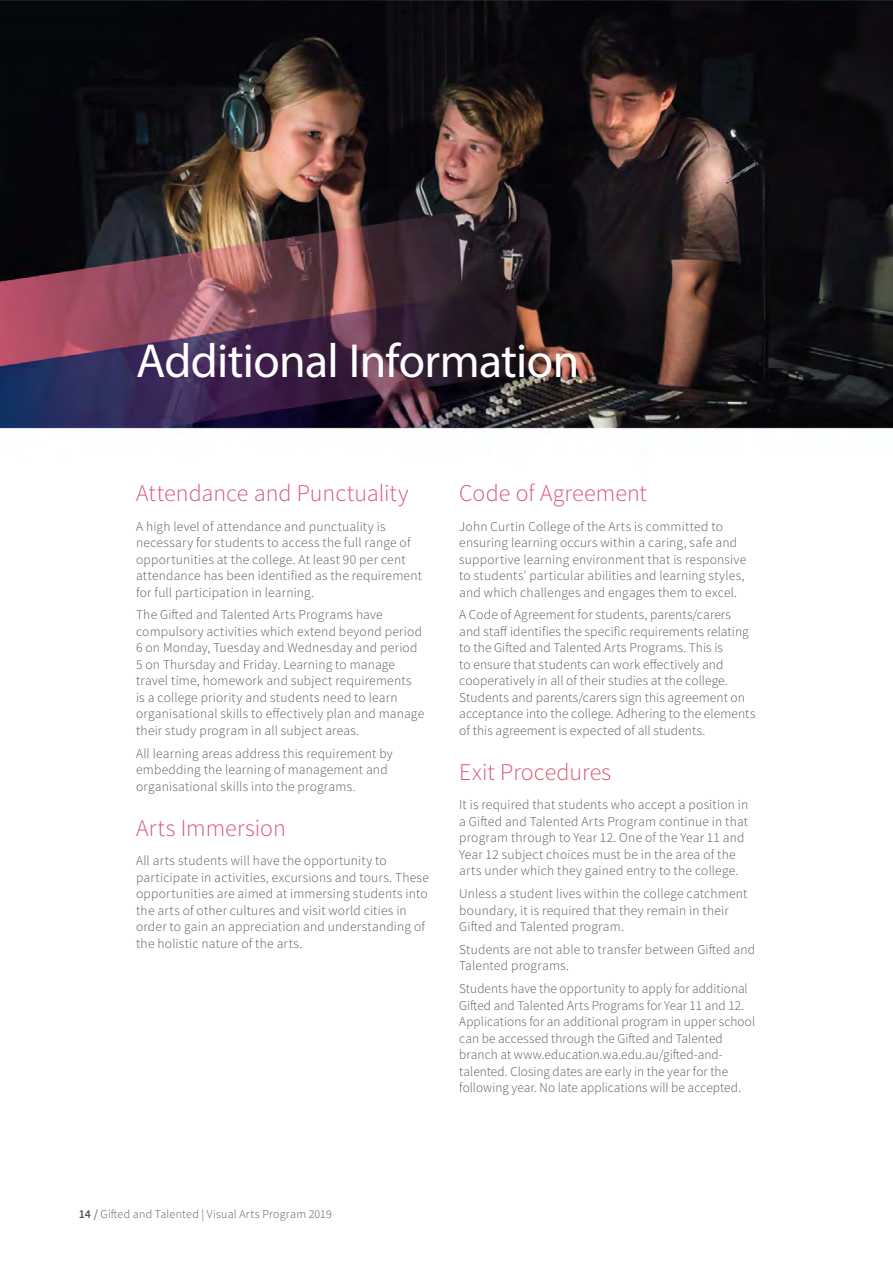
<style>
.page{position:relative;width:893px;height:1263px;background:#fff}
.page>*{position:absolute;margin:0;border:0;box-sizing:border-box;transform-origin:0 0}
.Main_Head{font:48px "Myriad Pro";letter-spacing:-.015em;color:#fff}
.Heading_2{font:300 24px "Source Sans Pro";color:#d75876}
.JC_Body_9_11{font:300 13.5px/16.5px "Source Sans Pro";letter-spacing:.015em;color:#57585a}
.t1{font:300 12px "Source Sans Pro";letter-spacing:.02em;color:#57585a}
.s1{font-weight:600}
.s2{font-weight:400}
</style>
<div class="page">
<img style="left:0;top:0;width:893px;height:429px">
<p class="Main_Head" style="left:136px;top:332px;width:445px">Additional Information</p>
<p class="Heading_2" style="left:136px;top:479px;width:274px">Attendance and Punctuality</p>
<p class="JC_Body_9_11" style="left:136px;top:518px;width:287px">A high level of attendance and punctuality is necessary for students to access the full range of opportunities at the college. At least 90 per cent attendance has been identified as the requirement for full participation in learning.</p>
<p class="JC_Body_9_11" style="left:136px;top:607px;width:290px">The Gifted and Talented Arts Programs have compulsory activities which extend beyond period 6 on Monday, Tuesday and Wednesday and period 5 on Thursday and Friday. Learning to manage travel time, homework and subject requirements<br>is a college priority and students need to learn organisational skills to effectively plan and manage their study program in all subject areas.</p>
<p class="JC_Body_9_11" style="left:136px;top:745px;width:258px">All learning areas address this requirement by embedding the learning of management and organisational skills into the programs.</p>
<p class="Heading_2" style="left:136px;top:813px;width:151px">Arts Immersion</p>
<p class="JC_Body_9_11" style="left:136px;top:852px;width:294px">All arts students will have the opportunity to participate in activities, excursions and tours. These opportunities are aimed at immersing students into the arts of other cultures and visit world cities in order to gain an appreciation and understanding of the holistic nature of the arts.</p>
<p class="Heading_2" style="left:459px;top:479px;width:189px">Code of Agreement</p>
<p class="JC_Body_9_11" style="left:459px;top:518px;width:288px">John Curtin College of the Arts is committed to ensuring learning occurs within a caring, safe and supportive learning environment that is responsive to students’ particular abilities and learning styles, and which challenges and engages them to excel.</p>
<p class="JC_Body_9_11" style="left:459px;top:607px;width:298px">A Code of Agreement for students, parents/carers and staff identifies the specific requirements relating to the Gifted and Talented Arts Programs. This is<br>to ensure that students can work effectively and cooperatively in all of their studies at the college.<br>Students and parents/carers sign this agreement on acceptance into the college. Adhering to the elements of this agreement is expected of all students.</p>
<p class="Heading_2" style="left:459px;top:757px;width:154px">Exit Procedures</p>
<p class="JC_Body_9_11" style="left:459px;top:796px;width:291px">It is required that students who accept a position in a Gifted and Talented Arts Program continue in that program through to Year 12. One of the Year 11 and Year 12 subject choices must be in the area of the arts under which they gained entry to the college.</p>
<p class="JC_Body_9_11" style="left:459px;top:885px;width:290px">Unless a student lives within the college catchment boundary, it is required that they remain in their<br>Gifted and Talented program.</p>
<p class="JC_Body_9_11" style="left:459px;top:941px;width:297px">Students are not able to transfer between Gifted and<br>Talented programs.</p>
<p class="JC_Body_9_11" style="left:459px;top:981px;width:297px">Students have the opportunity to apply for additional Gifted and Talented Arts Programs for Year 11 and 12.<br>Applications for an additional program in upper school can be accessed through the Gifted and Talented branch at www.education.wa.edu.au/gifted-and&shy;talented. Closing dates are early in the year for the following year. No late applications will be accepted.</p>
<p class="t1" style="left:79px;top:1207px;width:255px"><span class="s1">14</span> <span class="s2">/</span> Gifted and Talented | Visual Arts Program 2019</p>
</div>
